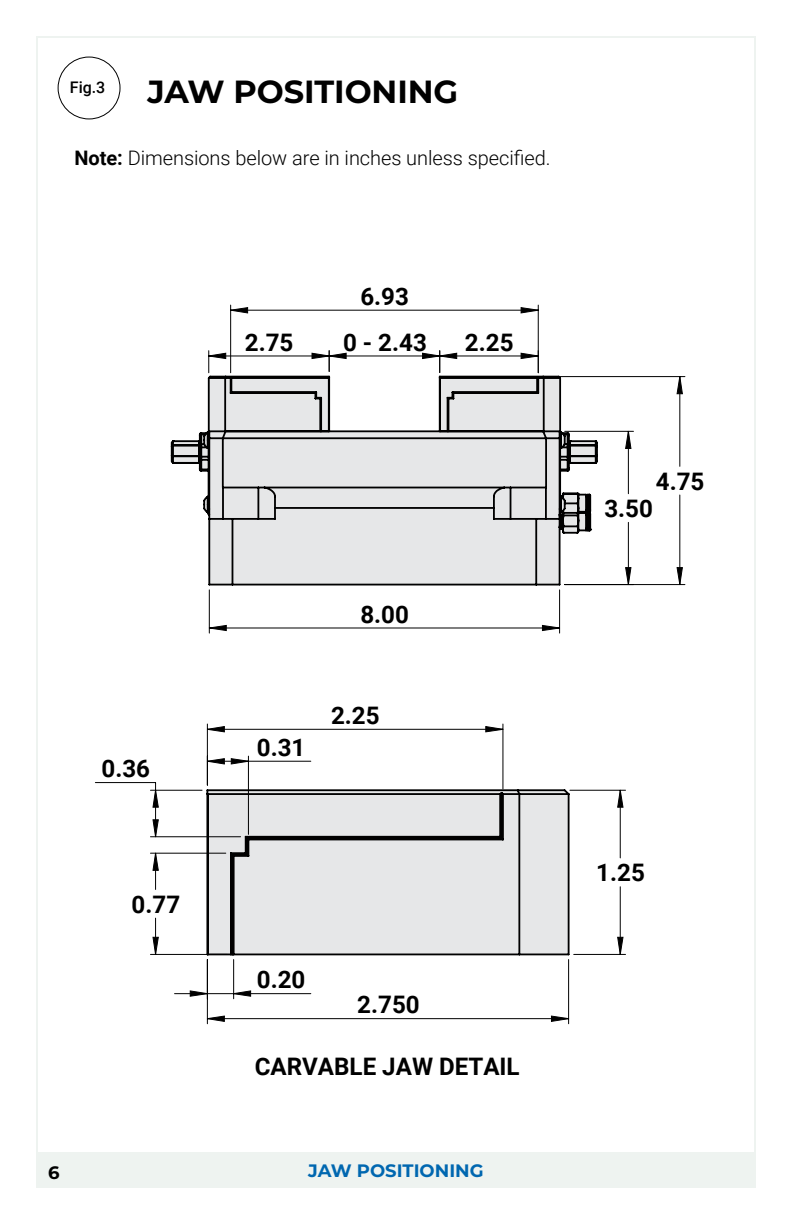
<style>
.page{position:relative;width:792px;height:1224px;background:#fff}
.page>*{position:absolute;margin:0;border:0;box-sizing:border-box;transform-origin:0 0}
.Bold_subhead_-_montserrat_16_12{font:700 32px "Montserrat";letter-spacing:-.005em;color:#000}
.t1{font:700 24.2px "Roboto";color:#000}
.body_text_-_roboto_10_15{font:300 20px "Roboto";letter-spacing:-.005em;color:#000}
.TOC_Blue_Bottom_in_List{font:700 18px "Montserrat";color:#0067b0}
.t2{font:700 18px "Montserrat";color:#000}
.Figure_Number{font:500 16px "Roboto";color:#000}
.s1{font-weight:700}
</style>
<div class="page">
<div style="left:38px;top:1152px;width:716px;height:35px;background:#eef3f0"></div>
<div style="left:58px;top:57px;width:63px;height:62px;border:1px solid #000;border-radius:50%"></div>
<hr style="left:204px;top:1137px;width:361px;height:1px;background:#000">
<hr style="left:230px;top:1112px;width:77px;height:1px;background:#000">
<hr style="left:171px;top:1112px;width:33px;height:1px;background:#000">
<svg style="left:170px;top:306px;width:516px;height:328px"></svg>
<hr style="left:230px;top:305px;width:1px;height:68px;background:#000">
<hr style="left:538px;top:305px;width:1px;height:68px;background:#000">
<svg style="left:209px;top:353px;width:473px;height:278px;fill:#e6e7e8"></svg>
<svg style="left:208px;top:307px;width:331px;height:66px"></svg>
<svg style="left:190px;top:727px;width:379px;height:294px"></svg>
<svg style="left:153px;top:790px;width:470px;height:164px;fill:#e6e7e8"></svg>
<p class="Figure_Number" style="left:70px;top:76px;width:37px">Fig.3</p>
<p class="Bold_subhead_-_montserrat_16_12" style="left:148px;top:69px;width:312px">JAW POSITIONING</p>
<p class="body_text_-_roboto_10_15" style="left:74px;top:143px;width:478px"><span class="s1">Note:</span> Dimensions below are in inches unless specified.</p>
<p class="t1" style="left:245px;top:325px;width:50px">2.75</p>
<p class="t1" style="left:360px;top:279px;width:50px">6.93</p>
<p class="t1" style="left:343px;top:325px;width:85px">0 - 2.43</p>
<p class="t1" style="left:465px;top:325px;width:50px">2.25</p>
<p class="t1" style="left:102px;top:752px;width:50px">0.36</p>
<p class="t1" style="left:132px;top:887px;width:50px">0.77</p>
<p class="t1" style="left:360px;top:597px;width:50px">8.00</p>
<p class="t1" style="left:257px;top:730px;width:50px">0.31</p>
<p class="t1" style="left:331px;top:698px;width:50px">2.25</p>
<p class="t1" style="left:257px;top:963px;width:50px">0.20</p>
<p class="t1" style="left:357px;top:988px;width:64px">2.750</p>
<p class="t1" style="left:255px;top:1049px;width:266px">CARVABLE JAW DETAIL</p>
<p class="t2" style="left:48px;top:1159px;width:13px">6</p>
<p class="TOC_Blue_Bottom_in_List" style="left:308px;top:1157px;width:177px">JAW POSITIONING</p>
<p class="t1" style="left:656px;top:464px;width:50px">4.75</p>
<p class="t1" style="left:604px;top:492px;width:50px">3.50</p>
<p class="t1" style="left:596px;top:856px;width:50px">1.25</p>
</div>
